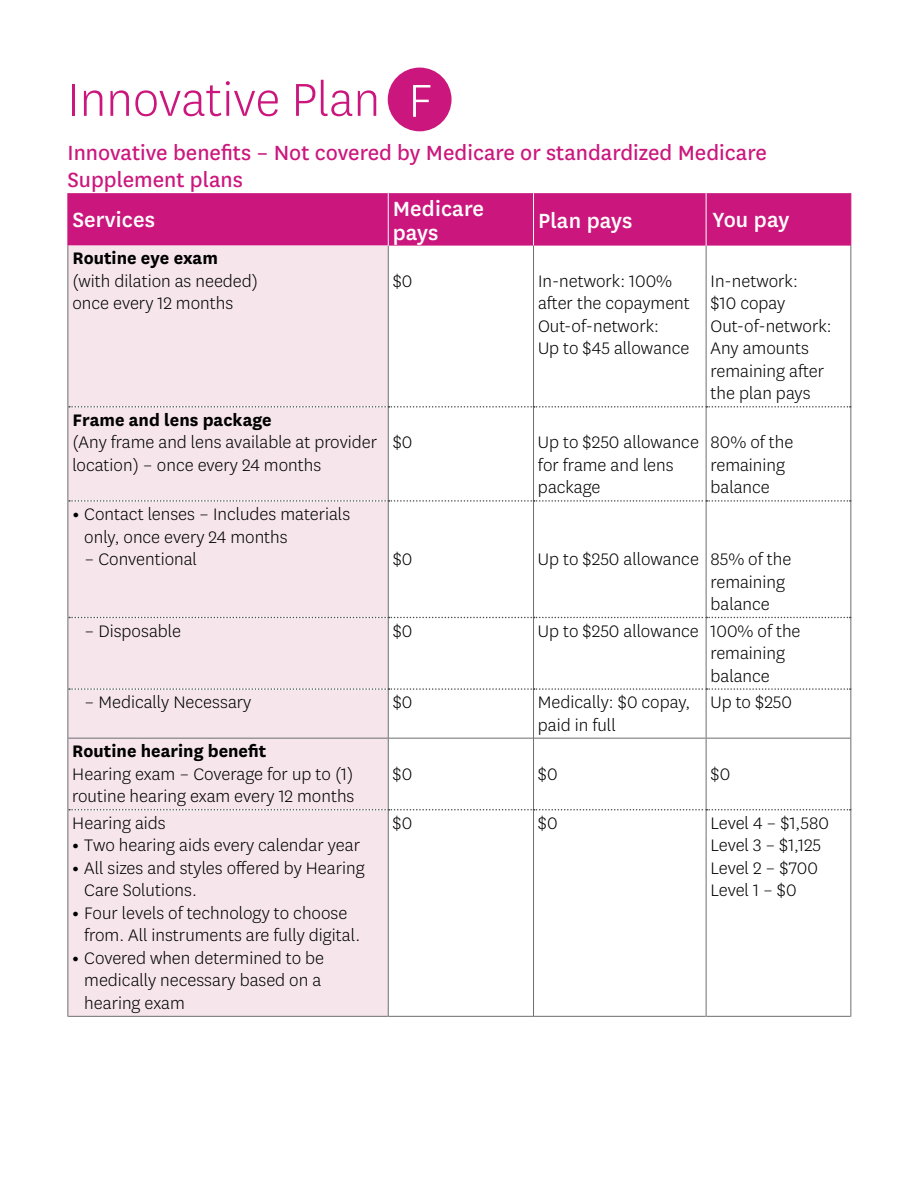
<style>
.page{position:relative;width:918px;height:1188px;background:#fff}
.page>*{position:absolute;margin:0;border:0;box-sizing:border-box;transform-origin:0 0}
.t1{font:300 54px "Centene Sans";color:#cb177d}
.t2{font:24px/27px "Centene Sans";color:#cb177d}
.t3{font:500 24px/24px "Centene Sans";letter-spacing:.005em;color:#fff}
.t4{font:300 19.5px/22.5px "Centene Sans";color:#000}
.t5{font:700 19.5px "Centene Sans";color:#000}
.s1{color:#fff}
.s2{font-weight:700}
</style>
<div class="page">
<div style="left:388px;top:68px;width:64px;height:63px;background:#cb177d;border-radius:50%"></div>
<div style="left:69px;top:193px;width:781px;height:53px;background:#cb177d"></div>
<div style="left:69px;top:246px;width:319px;height:770px;background:#f6e6ec"></div>
<hr style="left:533px;top:193px;width:1px;height:53px;background:#fff">
<hr style="left:533px;top:246px;width:1px;height:160px;background:#6d6e71">
<hr style="left:706px;top:246px;width:1px;height:160px;background:#6d6e71">
<hr style="left:533px;top:408px;width:1px;height:92px;background:#6d6e71">
<hr style="left:706px;top:408px;width:1px;height:92px;background:#6d6e71">
<hr style="left:533px;top:502px;width:1px;height:115px;background:#6d6e71">
<hr style="left:706px;top:502px;width:1px;height:115px;background:#6d6e71">
<hr style="left:533px;top:618px;width:1px;height:70px;background:#6d6e71">
<hr style="left:706px;top:618px;width:1px;height:70px;background:#6d6e71">
<hr style="left:533px;top:690px;width:1px;height:48px;background:#6d6e71">
<hr style="left:706px;top:690px;width:1px;height:48px;background:#6d6e71">
<hr style="left:533px;top:738px;width:1px;height:71px;background:#6d6e71">
<hr style="left:706px;top:738px;width:1px;height:71px;background:#6d6e71">
<hr style="left:533px;top:810px;width:1px;height:207px;background:#6d6e71">
<hr style="left:706px;top:810px;width:1px;height:207px;background:#6d6e71">
<hr style="left:68px;top:738px;width:320px;height:1px;background:#6d6e71">
<hr style="left:389px;top:738px;width:144px;height:1px;background:#6d6e71">
<hr style="left:534px;top:738px;width:172px;height:1px;background:#6d6e71">
<hr style="left:706px;top:738px;width:144px;height:1px;background:#6d6e71">
<hr style="left:68px;top:246px;width:1px;height:161px;background:#6d6e71">
<hr style="left:68px;top:407px;width:1px;height:94px;background:#6d6e71">
<hr style="left:68px;top:501px;width:1px;height:116px;background:#6d6e71">
<hr style="left:68px;top:617px;width:1px;height:72px;background:#6d6e71">
<hr style="left:68px;top:689px;width:1px;height:49px;background:#6d6e71">
<hr style="left:68px;top:738px;width:1px;height:72px;background:#6d6e71">
<hr style="left:68px;top:810px;width:1px;height:207px;background:#6d6e71">
<hr style="left:68px;top:1016px;width:320px;height:1px;background:#6d6e71">
<hr style="left:388px;top:246px;width:1px;height:160px;background:#6d6e71">
<hr style="left:850px;top:246px;width:1px;height:161px;background:#6d6e71">
<hr style="left:388px;top:408px;width:1px;height:92px;background:#6d6e71">
<hr style="left:850px;top:407px;width:1px;height:94px;background:#6d6e71">
<hr style="left:388px;top:502px;width:1px;height:115px;background:#6d6e71">
<hr style="left:850px;top:501px;width:1px;height:116px;background:#6d6e71">
<hr style="left:388px;top:618px;width:1px;height:70px;background:#6d6e71">
<hr style="left:850px;top:617px;width:1px;height:72px;background:#6d6e71">
<hr style="left:388px;top:690px;width:1px;height:48px;background:#6d6e71">
<hr style="left:850px;top:689px;width:1px;height:49px;background:#6d6e71">
<hr style="left:388px;top:738px;width:1px;height:71px;background:#6d6e71">
<hr style="left:850px;top:738px;width:1px;height:72px;background:#6d6e71">
<hr style="left:388px;top:810px;width:1px;height:207px;background:#6d6e71">
<hr style="left:850px;top:810px;width:1px;height:207px;background:#6d6e71">
<hr style="left:389px;top:1016px;width:144px;height:1px;background:#6d6e71">
<hr style="left:534px;top:1016px;width:172px;height:1px;background:#6d6e71">
<hr style="left:706px;top:1016px;width:144px;height:1px;background:#6d6e71">
<svg style="left:69px;top:617px;width:782px;height:1px"></svg>
<svg style="left:69px;top:688px;width:782px;height:2px"></svg>
<svg style="left:69px;top:406px;width:782px;height:2px"></svg>
<svg style="left:69px;top:500px;width:782px;height:2px"></svg>
<svg style="left:69px;top:809px;width:782px;height:1px"></svg>
<hr style="left:68px;top:193px;width:1px;height:53px;background:#cb177d">
<hr style="left:850px;top:193px;width:1px;height:53px;background:#cb177d">
<hr style="left:388px;top:193px;width:1px;height:53px;background:#fff">
<hr style="left:706px;top:193px;width:1px;height:53px;background:#fff">
<h1 class="t1" style="left:68px;top:66px;width:366px">Innovative Plan <span class="s1">F</span></h1>
<p class="t2" style="left:68px;top:138px;width:701px">Innovative benefits – Not covered by Medicare or standardized Medicare<br>Supplement plans</p>
<p class="t3" style="left:72px;top:206px;width:84px">Services</p>
<p class="t3" style="left:393px;top:195px;width:93px">Medicare pays</p>
<p class="t3" style="left:538px;top:207px;width:96px">Plan pays</p>
<p class="t3" style="left:713px;top:206px;width:78px">You pay</p>
<p class="t5" style="left:72px;top:245px;width:147px">Routine eye exam</p>
<p class="t4" style="left:72px;top:269px;width:187px">(with dilation as needed) once every 12 months</p>
<p class="t4" style="left:393px;top:269px;width:21px">$0</p>
<p class="t4" style="left:538px;top:269px;width:153px">In-network: 100% after the copayment<br>Out-of-network:<br>Up to $45 allowance</p>
<p class="t4" style="left:711px;top:269px;width:123px">In-network:<br>$10 copay<br>Out-of-network:<br>Any amounts remaining after the plan pays</p>
<p class="t5" style="left:72px;top:406px;width:201px">Frame and lens package</p>
<p class="t4" style="left:72px;top:431px;width:306px">(Any frame and lens available at provider location) – once every 24 months</p>
<p class="t4" style="left:393px;top:431px;width:21px">$0</p>
<p class="t4" style="left:538px;top:431px;width:162px">Up to $250 allowance for frame and lens package</p>
<p class="t4" style="left:711px;top:431px;width:84px">80% of the remaining balance</p>
<p class="t4" style="left:84px;top:502px;width:267px;text-indent:-12px"><span class="s2">•</span> Contact lenses – Includes materials only, once every 24 months</p>
<p class="t4" style="left:84px;top:547px;width:114px">– Conventional</p>
<p class="t4" style="left:393px;top:547px;width:21px">$0</p>
<p class="t4" style="left:711px;top:547px;width:82px;text-indent:-173px">Up to $250 allowance 85% of the remaining balance</p>
<p class="t4" style="left:84px;top:619px;width:98px">– Disposable</p>
<p class="t4" style="left:393px;top:619px;width:21px">$0</p>
<p class="t4" style="left:711px;top:619px;width:92px;text-indent:-173px">Up to $250 allowance 100% of the remaining balance</p>
<p class="t4" style="left:84px;top:690px;width:168px">– Medically Necessary</p>
<p class="t4" style="left:393px;top:690px;width:21px">$0</p>
<p class="t4" style="left:538px;top:690px;width:154px">Medically: $0 copay, paid in full</p>
<p class="t4" style="left:711px;top:690px;width:83px">Up to $250</p>
<p class="t5" style="left:72px;top:738px;width:196px">Routine hearing benefit</p>
<p class="t4" style="left:72px;top:762px;width:284px">Hearing exam – Coverage for up to (1) routine hearing exam every 12 months</p>
<p class="t4" style="left:393px;top:762px;width:21px">$0</p>
<p class="t4" style="left:538px;top:762px;width:21px">$0</p>
<p class="t4" style="left:711px;top:762px;width:21px">$0</p>
<p class="t4" style="left:72px;top:811px;width:95px">Hearing aids</p>
<p class="t4" style="left:72px;top:834px;width:289px"><span class="s2">•</span> Two hearing aids every calendar year</p>
<p class="t4" style="left:84px;top:856px;width:282px;text-indent:-12px"><span class="s2">•</span> All sizes and styles offered by Hearing<br>Care Solutions.</p>
<p class="t4" style="left:84px;top:901px;width:277px;text-indent:-12px"><span class="s2">•</span> Four levels of technology to choose from. All instruments are fully digital.</p>
<p class="t4" style="left:84px;top:946px;width:242px;text-indent:-12px"><span class="s2">•</span> Covered when determined to be medically necessary based on a hearing exam</p>
<p class="t4" style="left:393px;top:811px;width:21px">$0</p>
<p class="t4" style="left:538px;top:811px;width:21px">$0</p>
<p class="t4" style="left:710px;top:811px;width:120px">Level 4 – $1,580<br>Level 3 – $1,125<br>Level 2 – $700<br>Level 1 – $0</p>
</div>
